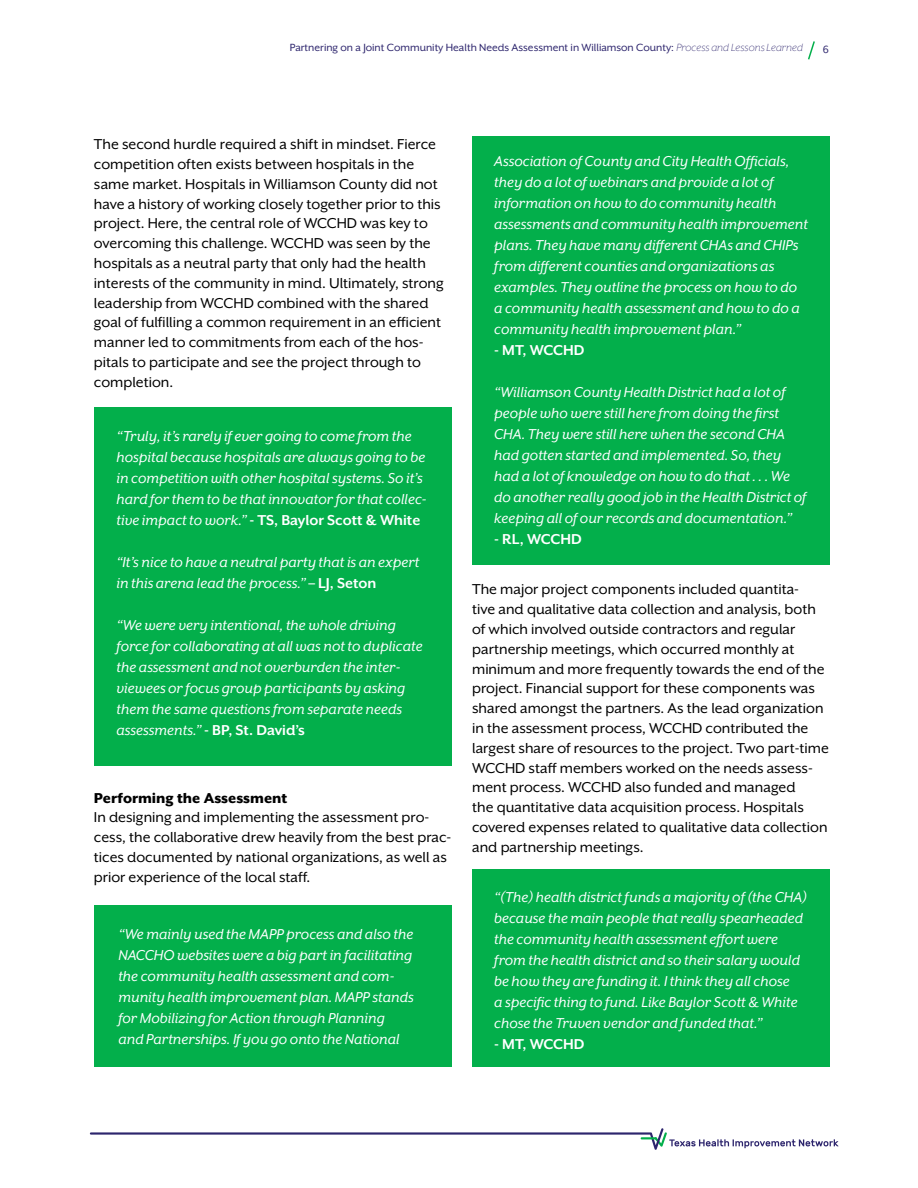
<style>
.page{position:relative;width:918px;height:1188px;background:#fff}
.page>*{position:absolute;margin:0;border:0;box-sizing:border-box;transform-origin:0 0}
.t1{font:italic 16.5px/21px "Mr Eaves XL San OT";color:#fff}
.t2{font:16.5px/19.8px "Mr Eaves XL San OT";color:#000}
.t3{font:700 16.5px "Mr Eaves XL San OT";color:#fff}
.t4{font:800 16.5px "Mr Eaves XL San OT";color:#000}
.t5{font:12px "Mr Eaves XL San OT";color:#2d256d}
.s1{font-weight:300;font-style:italic}
.s2{font-weight:700;font-style:normal}
</style>
<div class="page">
<svg style="left:808px;top:41px;width:7px;height:19px"></svg>
<svg style="left:90px;top:1128px;width:748px;height:22px"></svg>
<div style="left:94px;top:408px;width:358px;height:358px;background:#03af4b"></div>
<div style="left:94px;top:905px;width:358px;height:162px;background:#03af4b"></div>
<div style="left:472px;top:136px;width:358px;height:429px;background:#03af4b"></div>
<div style="left:472px;top:870px;width:358px;height:197px;background:#03af4b"></div>
<p class="t5" style="left:290px;top:42px;width:515px">Partnering on a Joint Community Health Needs Assessment in Williamson County: <span class="s1">Process and Lessons Learned</span></p>
<p class="t5" style="left:823px;top:43px;width:8px">6</p>
<p class="t2" style="left:94px;top:134px;width:351px">The second hurdle required a shift in mindset. Fierce competition often exists between hospitals in the same market. Hospitals in Williamson County did not have a history of working closely together prior to this project. Here, the central role of WCCHD was key to overcoming this challenge. WCCHD was seen by the hospitals as a neutral party that only had the health interests of the community in mind. Ultimately, strong leadership from WCCHD combined with the shared goal of fulfilling a common requirement in an efficient manner led to commitments from each of the hos&shy;pitals to participate and see the project through to completion.</p>
<p class="t1" style="left:117px;top:426px;width:311px">“Truly, it’s rarely if ever going to come from the hospital because hospitals are always going to be in competition with other hospital systems. So it’s hard for them to be that innovator for that collec&shy;tive impact to work.” <span class="s2">- TS, Baylor Scott &amp; White</span></p>
<p class="t1" style="left:117px;top:552px;width:305px">“It’s nice to have a neutral party that is an expert in this arena lead the process.” <span class="s2">– LJ, Seton</span></p>
<p class="t1" style="left:117px;top:615px;width:308px">“We were very intentional, the whole driving force for collaborating at all was not to duplicate the assessment and not overburden the inter&shy;viewees or focus group participants by asking them the same questions from separate needs assessments.” <span class="s2">- BP, St. David’s</span></p>
<p class="t4" style="left:94px;top:789px;width:195px">Performing the Assessment</p>
<p class="t2" style="left:94px;top:808px;width:359px">In designing and implementing the assessment pro&shy;cess, the collaborative drew heavily from the best prac&shy;tices documented by national organizations, as well as prior experience of the local staff.</p>
<p class="t1" style="left:118px;top:923px;width:297px">“We mainly used the MAPP process and also the NACCHO websites were a big part in facilitating the community health assessment and com&shy;munity health improvement plan. MAPP stands for Mobilizing for Action through Planning and Partnerships. If you go onto the National</p>
<p class="t1" style="left:494px;top:150px;width:315px">Association of County and City Health Officials, they do a lot of webinars and provide a lot of information on how to do community health assessments and community health improvement plans. They have many different CHAs and CHIPs from different counties and organizations as examples. They outline the process on how to do a community health assessment and how to do a community health improvement plan.”</p>
<p class="t3" style="left:494px;top:341px;width:92px">- MT, WCCHD</p>
<p class="t1" style="left:494px;top:381px;width:314px">“Williamson County Health District had a lot of people who were still here from doing the first CHA. They were still here when the second CHA had gotten started and implemented. So, they had a lot of knowledge on how to do that . . . We do another really good job in the Health District of keeping all of our records and documentation.”</p>
<p class="t3" style="left:494px;top:530px;width:89px">- RL, WCCHD</p>
<p class="t2" style="left:472px;top:579px;width:358px">The major project components included quantita-<br>tive and qualitative data collection and analysis, both of which involved outside contractors and regular partnership meetings, which occurred monthly at minimum and more frequently towards the end of the project. Financial support for these components was shared amongst the partners. As the lead organization in the assessment process, WCCHD contributed the largest share of resources to the project. Two part-time WCCHD staff members worked on the needs assess&shy;ment process. WCCHD also funded and managed<br>the quantitative data acquisition process. Hospitals covered expenses related to qualitative data collection and partnership meetings.</p>
<p class="t1" style="left:494px;top:887px;width:314px">“(The) health district funds a majority of (the CHA) because the main people that really spearheaded the community health assessment effort were from the health district and so their salary would be how they are funding it. I think they all chose<br>a specific thing to fund. Like Baylor Scott &amp; White chose the Truven vendor and funded that.”</p>
<p class="t3" style="left:494px;top:1036px;width:92px">- MT, WCCHD</p>
</div>
